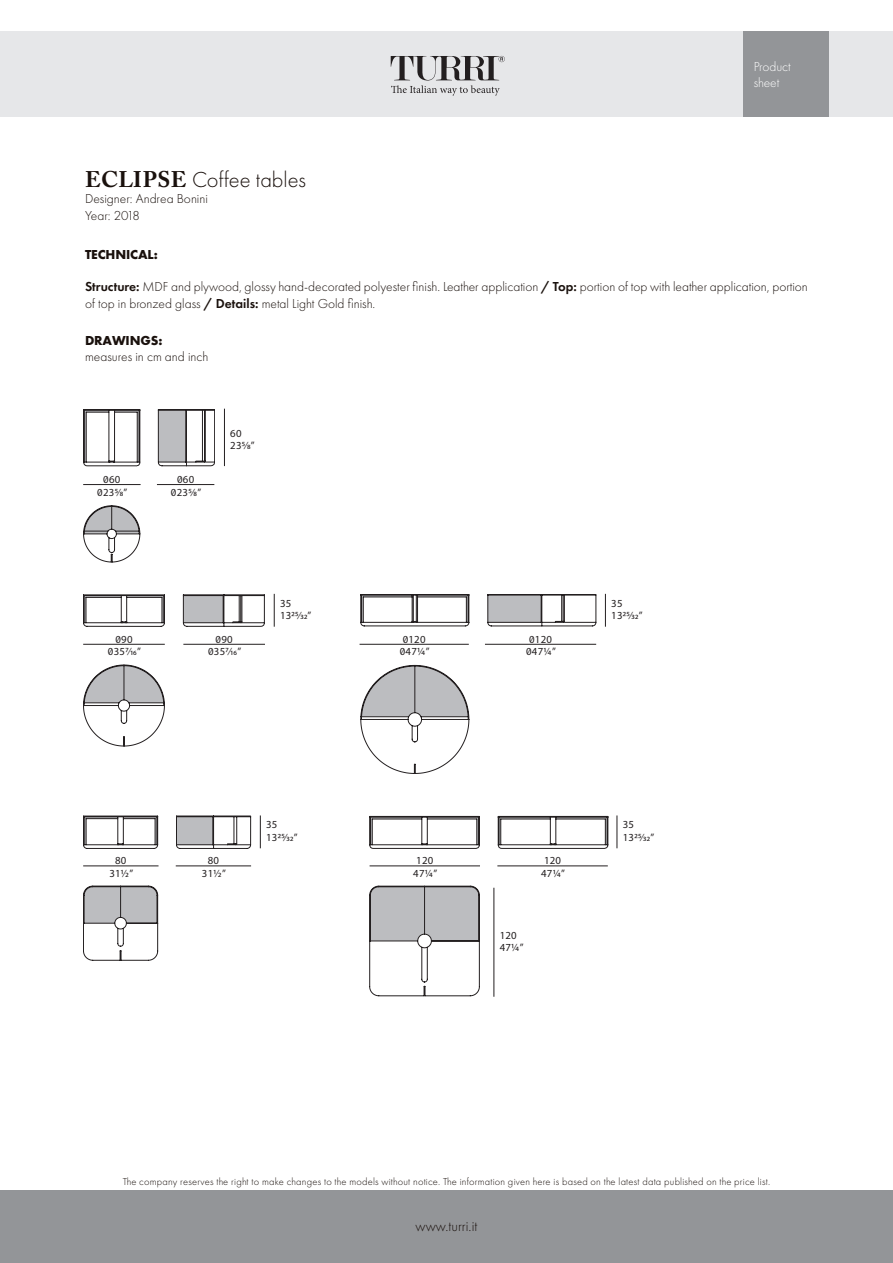
<style>
.page{position:relative;width:893px;height:1263px;background:#fff}
.page>*{position:absolute;margin:0;border:0;box-sizing:border-box;transform-origin:0 0}
.t1{font:300 22.5px "Futura PT";color:#1a110d}
.t2{font:300 15px "Futura PT";color:#1a110d}
.t3{font:300 13.5px/16.2px "Futura PT";color:#1a110d}
.t4{font:700 13.5px "Futura PT";letter-spacing:-.01em;color:#1a110d}
.t5{font:300 13.5px/16.2px "Futura PT";color:#fff}
.t6{font:300 13.5px "Futura PT";letter-spacing:-.04em;color:#1a110d}
.t7{font:10.8px "Myriad Pro";letter-spacing:.025em;color:#231f20}
.t8{font:300 10.5px "Futura PT";letter-spacing:.02em;color:#1a110d}
.s1{font-family:"Adobe Caslon Pro";font-weight:700}
.s2{font-weight:600}
</style>
<div class="page">
<div style="left:0;top:32px;width:893px;height:85px;background:#e6e7e9"></div>
<div style="left:0;top:1191px;width:893px;height:72px;background:#939598"></div>
<div style="left:743px;top:32px;width:85px;height:85px;background:#939598"></div>
<svg style="left:391px;top:56px;width:114px;height:40px"></svg>
<hr style="left:83px;top:866px;width:76px;height:1px;background:#231f20">
<hr style="left:176px;top:866px;width:75px;height:1px;background:#231f20">
<hr style="left:260px;top:815px;width:1px;height:33px;background:#231f20">
<svg style="left:83px;top:885px;width:76px;height:76px"></svg>
<svg style="left:83px;top:816px;width:178px;height:33px"></svg>
<hr style="left:360px;top:644px;width:109px;height:1px;background:#231f20">
<hr style="left:485px;top:644px;width:111px;height:1px;background:#231f20">
<hr style="left:605px;top:594px;width:1px;height:33px;background:#231f20">
<svg style="left:360px;top:594px;width:110px;height:33px"></svg>
<svg style="left:360px;top:664px;width:110px;height:110px"></svg>
<svg style="left:487px;top:594px;width:109px;height:33px"></svg>
<hr style="left:83px;top:644px;width:82px;height:1px;background:#231f20">
<hr style="left:183px;top:644px;width:82px;height:1px;background:#231f20">
<hr style="left:274px;top:594px;width:1px;height:33px;background:#231f20">
<svg style="left:83px;top:594px;width:82px;height:33px"></svg>
<svg style="left:83px;top:664px;width:82px;height:83px"></svg>
<svg style="left:182px;top:594px;width:83px;height:33px"></svg>
<hr style="left:83px;top:484px;width:58px;height:1px;background:#231f20">
<hr style="left:157px;top:484px;width:57px;height:1px;background:#231f20">
<hr style="left:224px;top:409px;width:1px;height:57px;background:#231f20">
<svg style="left:83px;top:505px;width:58px;height:57px"></svg>
<svg style="left:83px;top:409px;width:132px;height:58px"></svg>
<hr style="left:370px;top:866px;width:110px;height:1px;background:#231f20">
<hr style="left:497px;top:866px;width:111px;height:1px;background:#231f20">
<hr style="left:617px;top:815px;width:1px;height:33px;background:#231f20">
<svg style="left:369px;top:816px;width:240px;height:33px"></svg>
<svg style="left:369px;top:885px;width:111px;height:111px"></svg>
<hr style="left:494px;top:888px;width:1px;height:109px;background:#231f20">
<p class="t5" style="left:754px;top:58px;width:39px">Product sheet</p>
<p class="t1" style="left:85px;top:167px;width:222px"><span class="s1">ECLIPSE</span> Coffee tables</p>
<p class="t3" style="left:85px;top:191px;width:124px">Designer: Andrea Bonini</p>
<p class="t6" style="left:85px;top:207px;width:56px">Year: 2018</p>
<p class="t4" style="left:85px;top:246px;width:74px">TECHNICAL:</p>
<p class="t3" style="left:85px;top:279px;width:724px"><span class="s2">Structure:</span> MDF and plywood, glossy hand-decorated polyester finish. Leather application <span class="s2">/ Top:</span> portion of top with leather application, portion of top in bronzed glass <span class="s2">/ Details:</span> metal Light Gold finish.</p>
<p class="t4" style="left:85px;top:332px;width:79px">DRAWINGS:</p>
<p class="t3" style="left:85px;top:349px;width:125px">measures in cm and inch</p>
<p class="t7" style="left:230px;top:427px;width:13px">60</p>
<p class="t7" style="left:230px;top:439px;width:26px">235/8”</p>
<p class="t7" style="left:103px;top:473px;width:19px">060</p>
<p class="t7" style="left:97px;top:485px;width:32px">0235/8”</p>
<p class="t7" style="left:177px;top:473px;width:19px">060</p>
<p class="t7" style="left:171px;top:485px;width:32px">0235/8”</p>
<p class="t7" style="left:280px;top:596px;width:13px">35</p>
<p class="t7" style="left:280px;top:609px;width:33px">1325/32”</p>
<p class="t7" style="left:611px;top:596px;width:13px">35</p>
<p class="t7" style="left:611px;top:609px;width:33px">1325/32”</p>
<p class="t7" style="left:115px;top:633px;width:19px">090</p>
<p class="t7" style="left:108px;top:645px;width:35px">0357/16”</p>
<p class="t7" style="left:216px;top:633px;width:19px">090</p>
<p class="t7" style="left:208px;top:645px;width:35px">0357/16”</p>
<p class="t7" style="left:403px;top:633px;width:24px">0120</p>
<p class="t7" style="left:400px;top:645px;width:31px">0471/4”</p>
<p class="t7" style="left:529px;top:633px;width:24px">0120</p>
<p class="t7" style="left:526px;top:645px;width:31px">0471/4”</p>
<p class="t7" style="left:266px;top:818px;width:13px">35</p>
<p class="t7" style="left:266px;top:831px;width:33px">1325/32”</p>
<p class="t7" style="left:623px;top:818px;width:13px">35</p>
<p class="t7" style="left:623px;top:831px;width:33px">1325/32”</p>
<p class="t7" style="left:115px;top:854px;width:13px">80</p>
<p class="t7" style="left:109px;top:867px;width:25px">311/2”</p>
<p class="t7" style="left:208px;top:854px;width:13px">80</p>
<p class="t7" style="left:202px;top:867px;width:25px">311/2”</p>
<p class="t7" style="left:416px;top:854px;width:19px">120</p>
<p class="t7" style="left:413px;top:867px;width:25px">471/4”</p>
<p class="t7" style="left:544px;top:854px;width:19px">120</p>
<p class="t7" style="left:541px;top:867px;width:25px">471/4”</p>
<p class="t7" style="left:500px;top:928px;width:19px">120</p>
<p class="t7" style="left:500px;top:941px;width:25px">471/4”</p>
<p class="t8" style="left:123px;top:1175px;width:649px">The company reserves the right to make changes to the models without notice. The information given here is based on the latest data published on the price list.</p>
<p class="t2" style="left:416px;top:1218px;width:63px">www.turri.it</p>
</div>
